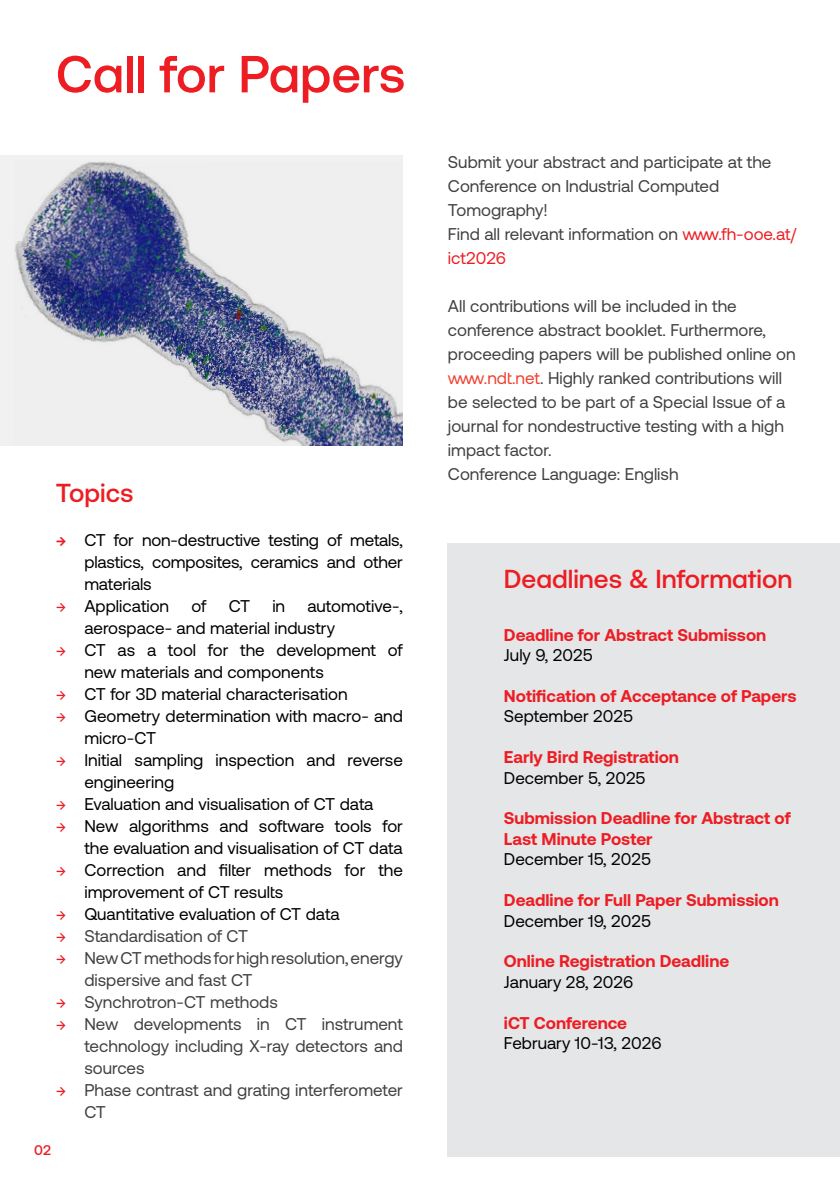
<style>
.page{position:relative;width:840px;height:1191px;background:#fff}
.page>*{position:absolute;margin:0;border:0;box-sizing:border-box;transform-origin:0 0}
.t1{font:500 52px "Aeonik";color:#ed1d24}
.t2{font:500 26px "Aeonik";color:#ed1d24}
.t3{font:17px/22px "Aeonik";color:#000}
.t4{font:17px/24px "Aeonik";color:#414042}
.t5{font:700 17px/20.4px "Aeonik";color:#ed1d24}
.t6{font:500 14px "Aeonik";color:#ed1d24}
.s1{font-weight:500;color:#ed1d24}
.s2{color:#ed1d24}
.s3{color:#ef4130}
</style>
<div class="page">
<div style="left:447px;top:543px;width:392px;height:613px;background:#e5e6e7"></div>
<div style="left:0;top:156px;width:403px;height:290px;background:#f1f1f2"></div>
<img style="left:14px;top:161px;width:389px;height:285px">
<h1 class="t1" style="left:56px;top:45px;width:351px">Call for Papers</h1>
<h2 class="t2" style="left:56px;top:478px;width:79px">Topics</h2>
<p class="t3" style="left:84px;top:529px;width:320px;text-align:justify;text-indent:-28px"><span class="s1">→</span> CT for non-destructive testing of metals, plastics, composites, ceramics and other materials</p>
<p class="t3" style="left:56px;top:595px;width:115px"><span class="s2">→</span> Application</p>
<p class="t3" style="left:191px;top:595px;width:16px">of</p>
<p class="t3" style="left:228px;top:595px;width:23px">CT</p>
<p class="t3" style="left:272px;top:595px;width:14px">in</p>
<p class="t3" style="left:84px;top:595px;width:320px;text-indent:223px">automotive-, aerospace- and material industry</p>
<p class="t3" style="left:84px;top:639px;width:319px;text-indent:-28px"><span class="s2">→</span> CT as a tool for the development of new materials and components</p>
<p class="t3" style="left:56px;top:683px;width:293px"><span class="s2">→</span> CT for 3D material characterisation</p>
<p class="t3" style="left:84px;top:705px;width:320px;text-indent:-28px"><span class="s2">→</span> Geometry determination with macro- and micro-CT</p>
<p class="t3" style="left:84px;top:749px;width:320px;text-indent:-28px"><span class="s2">→</span> Initial sampling inspection and reverse engineering</p>
<p class="t3" style="left:56px;top:793px;width:319px"><span class="s2">→</span> Evaluation and visualisation of CT data</p>
<p class="t3" style="left:56px;top:815px;width:348px;text-align:right"><span class="s2">→</span> New algorithms and software tools for the evaluation and visualisation of CT data</p>
<p class="t3" style="left:84px;top:859px;width:320px;text-indent:-28px"><span class="s2">→</span> Correction and filter methods for the improvement of CT results</p>
<p class="t3" style="left:56px;top:903px;width:285px"><span class="s2">→</span> Quantitative evaluation of CT data</p>
<p class="t4" style="left:56px;top:924px;width:193px"><span class="s2">→</span> Standardisation of CT</p>
<p class="t4" style="left:84px;top:947px;width:320px;line-height:22px;text-indent:-28px"><span class="s2">→</span> New CT methods for high resolution, energy dispersive and fast CT</p>
<p class="t4" style="left:56px;top:990px;width:223px"><span class="s2">→</span> Synchrotron-CT methods</p>
<p class="t4" style="left:84px;top:1013px;width:320px;line-height:22px;text-align:justify;text-indent:-28px"><span class="s2">→</span> New developments in CT instrument technology including X-ray detectors and sources</p>
<p class="t4" style="left:84px;top:1079px;width:320px;line-height:22px;text-indent:-28px"><span class="s2">→</span> Phase contrast and grating interferometer<br>CT</p>
<p class="t6" style="left:34px;top:1142px;width:19px">02</p>
<p class="t4" style="left:447px;top:150px;width:349px">Submit your abstract and participate at the<br>Conference on Industrial Computed<br>Tomography!<br>Find all relevant information on <span class="s2">www.fh-ooe.at/ ict2026</span></p>
<p class="t4" style="left:447px;top:294px;width:349px">All contributions will be included in the conference abstract booklet. Furthermore, proceeding papers will be published online on <span class="s3">www.ndt.net</span>. Highly ranked contributions will be selected to be part of a Special Issue of a journal for nondestructive testing with a high impact factor.<br>Conference Language: English</p>
<h2 class="t2" style="left:503px;top:564px;width:290px">Deadlines &amp; Information</h2>
<p class="t5" style="left:503px;top:624px;width:263px">Deadline for Abstract Submisson</p>
<p class="t3" style="left:503px;top:644px;width:90px">July 9, 2025</p>
<p class="t5" style="left:503px;top:685px;width:294px">Notification of Acceptance of Papers</p>
<p class="t3" style="left:503px;top:705px;width:130px">September 2025</p>
<p class="t5" style="left:503px;top:747px;width:176px">Early Bird Registration</p>
<p class="t3" style="left:503px;top:767px;width:143px">December 5, 2025</p>
<p class="t5" style="left:503px;top:808px;width:288px">Submission Deadline for Abstract of<br>Last Minute Poster</p>
<p class="t3" style="left:503px;top:848px;width:148px">December 15, 2025</p>
<p class="t5" style="left:503px;top:889px;width:276px">Deadline for Full Paper Submission</p>
<p class="t3" style="left:503px;top:909px;width:148px">December 19, 2025</p>
<p class="t5" style="left:503px;top:951px;width:227px">Online Registration Deadline</p>
<p class="t3" style="left:503px;top:971px;width:131px">January 28, 2026</p>
<p class="t5" style="left:503px;top:1012px;width:125px">iCT Conference</p>
<p class="t3" style="left:503px;top:1032px;width:159px">February 10-13, 2026</p>
</div>
